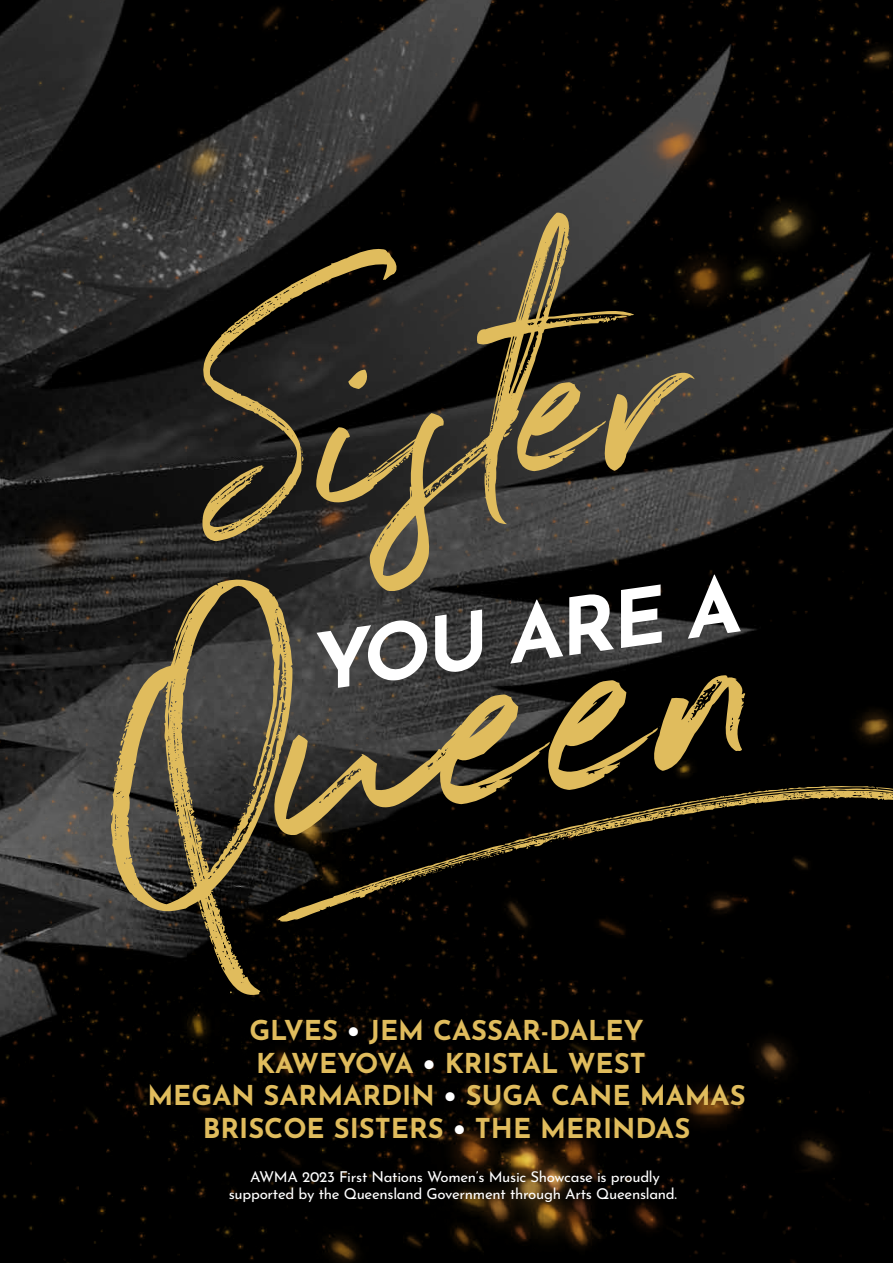
<style>
.page{position:relative;width:893px;height:1263px;background:#fff}
.page>*{position:absolute;margin:0;border:0;box-sizing:border-box;transform-origin:0 0}
.t1{font:419.25px "Northwell";color:#e0bc5d;scale:1.04 1}
.t2{font:339.75px "Northwell";color:#e0bc5d;scale:1.04 1}
.t3{font:700 78px "Josefin Sans";color:#fff}
.t4{font:700 27.3px/32.8px "Josefin Sans";color:#e0bc5d;text-align:center}
.t5{font:15px/17.2px "Josefin Sans";letter-spacing:-.02em;color:#fff;text-align:center}
.s1{font-size:319.8px}
.s2{font-size:309px}
.s3{font-size:391.95px}
.s4{color:#fff}
</style>
<div class="page">
<img style="left:0;top:0;width:893px;height:1263px">
<svg style="left:278px;top:786px;width:615px;height:136px;background:#100d07"></svg>
<h2 class="t2" style="left:151px;top:207px;width:484px;rotate:-8deg"><span class="s1">S</span>is<span class="s2">t</span>er</h2>
<h1 class="t1" style="left:49px;top:463px;width:657px;rotate:-7deg"><span class="s3">Q</span>ueen</h1>
<h3 class="t3" style="left:302px;top:595px;width:432px;rotate:-8deg">YOU ARE A</h3>
<h3 class="t4" style="left:147px;top:1010px;width:600px">GLVES <span class="s4">•</span> JEM CASSAR-DALEY<br>KAWEYOVA <span class="s4">•</span> KRISTAL WEST<br>MEGAN SARMARDIN <span class="s4">•</span> SUGA CANE MAMAS<br>BRISCOE SISTERS <span class="s4">•</span> THE MERINDAS</h3>
<p class="t5" style="left:229px;top:1166px;width:450px">AWMA 2023 First Nations Women’s Music Showcase is proudly supported by the Queensland Government through Arts Queensland.</p>
</div>
